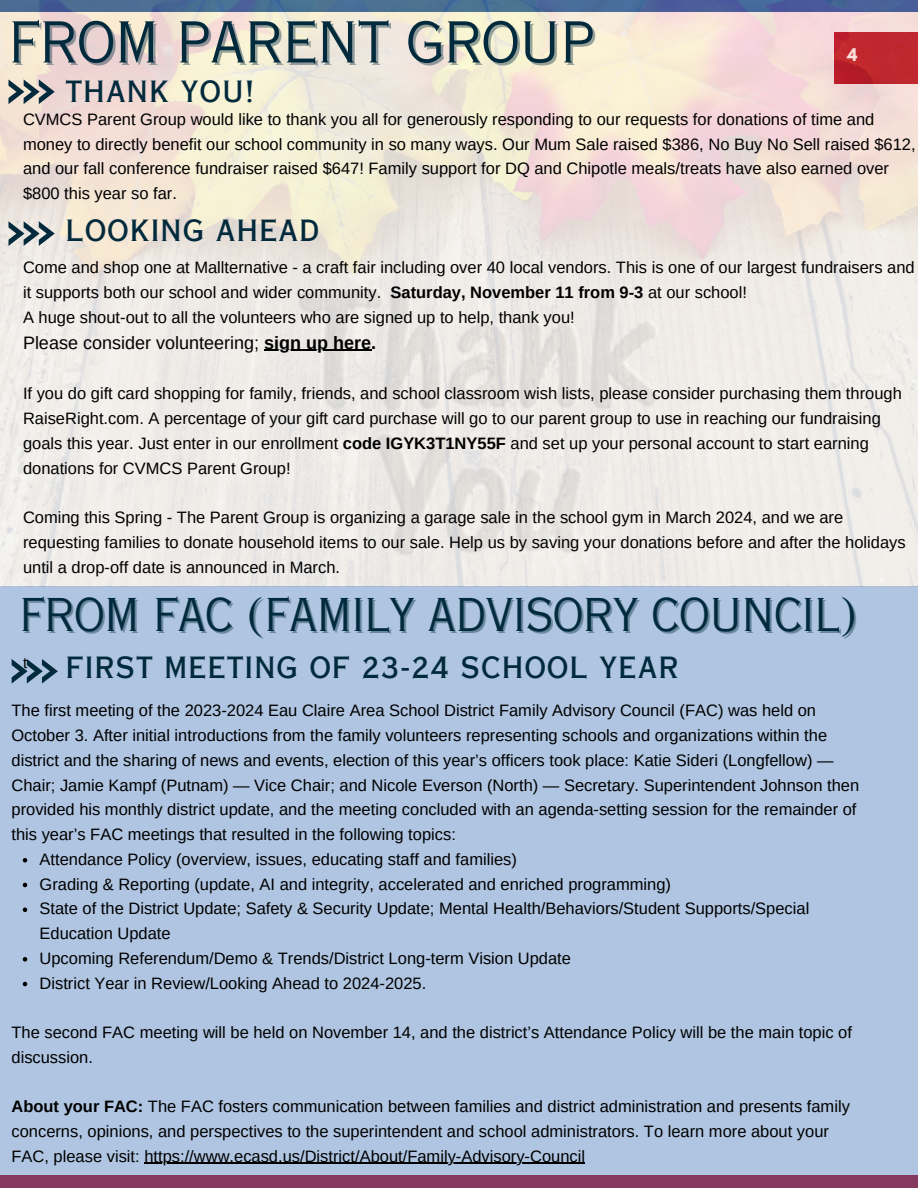
<style>
.page{position:relative;width:918px;height:1188px;background:#fff}
.page>*{position:absolute;margin:0;border:0;box-sizing:border-box;transform-origin:0 0}
.t1{font:56.4px "Copperplate Gothic LT Pro 29 AB";color:#022a3d}
.t2{font:45px "Copperplate Gothic LT Pro 29 AB";color:#022a3d}
.t3{font:29.1px "Copperplate Gothic LT Pro 30 AB";letter-spacing:.05em;color:#022a3d}
.t4{font:18px "Arimo";color:#000}
.t5{font:16.5px/24.8px "Arimo";color:#000}
.t6{font:700 15.45px "League Spartan";color:#fff}
.t7{font:15px "Arimo";color:#000}
.s1{font-weight:700}
</style>
<div class="page">
<div style="left:0;top:586px;width:918px;height:602px;background:#afc5e1"></div>
<img style="left:0;top:0;width:918px;height:586px">
<svg style="left:8px;top:79px;width:46px;height:25px"></svg>
<svg style="left:12px;top:659px;width:46px;height:25px"></svg>
<hr style="left:264px;top:350px;width:107px;height:1px;background:#000">
<svg style="left:23px;top:858px;width:4px;height:5px"></svg>
<svg style="left:23px;top:883px;width:4px;height:4px"></svg>
<svg style="left:23px;top:908px;width:4px;height:4px"></svg>
<svg style="left:23px;top:957px;width:4px;height:5px"></svg>
<svg style="left:23px;top:982px;width:4px;height:4px"></svg>
<hr style="left:144px;top:1163px;width:441px;height:1px;background:#000">
<svg style="left:8px;top:221px;width:46px;height:25px"></svg>
<p class="t1" style="left:8px;top:21px;width:588px">FROM PARENT GROUP</p>
<p class="t3" style="left:66px;top:80px;width:190px">THANK YOU!</p>
<p class="t6" style="left:847px;top:47px;width:12px">4</p>
<p class="t5" style="left:23px;top:107px;width:894px">CVMCS Parent Group would like to thank you all for generously responding to our requests for donations of time and money to directly benefit our school community in so many ways. Our Mum Sale raised $386, No Buy No Sell raised $612, and our fall conference fundraiser raised $647! Family support for DQ and Chipotle meals/treats have also earned over $800 this year so far.</p>
<p class="t3" style="left:66px;top:219px;width:255px">LOOKING AHEAD</p>
<p class="t5" style="left:23px;top:255px;width:893px">Come and shop one at Mallternative - a craft fair including over 40 local vendors. This is one of our largest fundraisers and it supports both our school and wider community. <span class="s1">Saturday, November 11 from 9-3</span> at our school!</p>
<p class="t5" style="left:23px;top:305px;width:553px">A huge shout-out to all the volunteers who are signed up to help, thank you!</p>
<p class="t4" style="left:23px;top:333px;width:355px">Please consider volunteering; <span class="s1">sign up here.</span></p>
<p class="t5" style="left:23px;top:381px;width:880px">If you do gift card shopping for family, friends, and school classroom wish lists, please consider purchasing them through RaiseRight.com. A percentage of your gift card purchase will go to our parent group to use in reaching our fundraising goals this year. Just enter in our enrollment <span class="s1">code IGYK3T1NY55F</span> and set up your personal account to start earning donations for CVMCS Parent Group!</p>
<p class="t5" style="left:23px;top:505px;width:884px">Coming this Spring - The Parent Group is organizing a garage sale in the school gym in March 2024, and we are requesting families to donate household items to our sale. Help us by saving your donations before and after the holidays until a drop-off date is announced in March.</p>
<p class="t2" style="left:19px;top:598px;width:839px">FROM FAC (FAMILY ADVISORY COUNCIL)</p>
<p class="t3" style="left:66px;top:656px;width:614px">FIRST MEETING OF 23-24 SCHOOL YEAR</p>
<p class="t7" style="left:23px;top:655px;width:6px">t</p>
<p class="t5" style="left:12px;top:698px;width:849px">The first meeting of the 2023-2024 Eau Claire Area School District Family Advisory Council (FAC) was held on October 3. After initial introductions from the family volunteers representing schools and organizations within the district and the sharing of news and events, election of this year’s officers took place: Katie Sideri (Longfellow) — Chair; Jamie Kampf (Putnam) — Vice Chair; and Nicole Everson (North) — Secretary. Superintendent Johnson then provided his monthly district update, and the meeting concluded with an agenda-setting session for the remainder of this year’s FAC meetings that resulted in the following topics:</p>
<p class="t5" style="left:40px;top:847px;width:479px">Attendance Policy (overview, issues, educating staff and families)</p>
<p class="t5" style="left:40px;top:871px;width:633px">Grading &amp; Reporting (update, AI and integrity, accelerated and enriched programming)</p>
<p class="t5" style="left:40px;top:896px;width:771px">State of the District Update; Safety &amp; Security Update; Mental Health/Behaviors/Student Supports/Special<br>Education Update</p>
<p class="t5" style="left:40px;top:946px;width:533px">Upcoming Referendum/Demo &amp; Trends/District Long-term Vision Update</p>
<p class="t5" style="left:40px;top:970px;width:388px">District Year in Review/Looking Ahead to 2024-2025.</p>
<p class="t5" style="left:12px;top:1020px;width:842px">The second FAC meeting will be held on November 14, and the district’s Attendance Policy will be the main topic of discussion.</p>
<p class="t5" style="left:12px;top:1094px;width:840px"><span class="s1">About your FAC:</span> The FAC fosters communication between families and district administration and presents family concerns, opinions, and perspectives to the superintendent and school administrators. To learn more about your<br>FAC, please visit: https://www.ecasd.us/District/About/Family-Advisory-Council</p>
</div>
